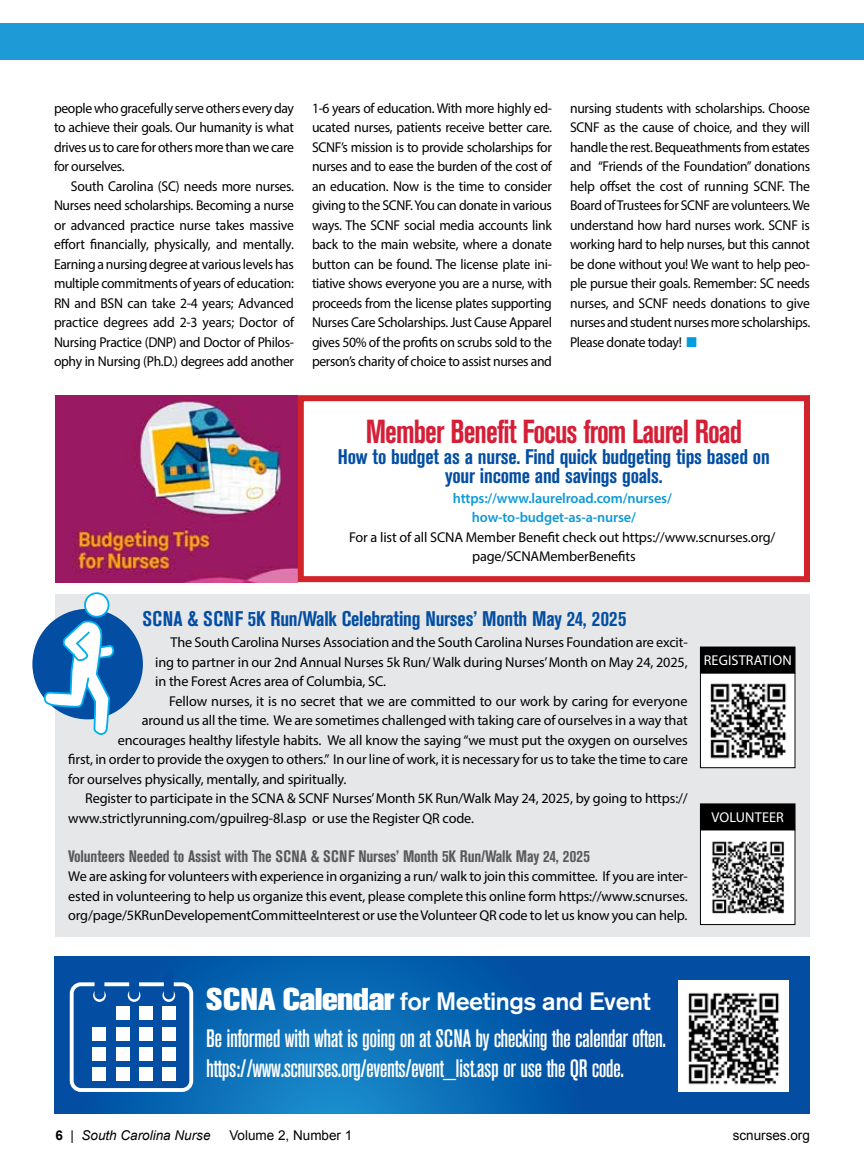
<style>
.page{position:relative;width:864px;height:1175px;background:#fff}
.page>*{position:absolute;margin:0;border:0;box-sizing:border-box;transform-origin:0 0}
.t1{font:700 condensed 33px "Akzidenz Grotesk BE";letter-spacing:-.03em;color:#d41f37;scale:.9 1}
.t2{font:500 condensed 24.9px/36.8px "Akzidenz Grotesk BE";letter-spacing:-.02em;color:#fff}
.t3{font:700 condensed 21px/19.5px "Akzidenz Grotesk BE";letter-spacing:-.01em;color:#034ea2;text-align:center}
.t4{font:700 condensed 16.5px "Akzidenz Grotesk BE";letter-spacing:-.01em;color:#58595b}
.t5{font:14.25px/19.5px "Myriad Pro";letter-spacing:-.01em;color:#000;text-align:justify;scale:.96 1}
.t6{font:14.25px/19.5px "Myriad Pro";letter-spacing:-.01em;color:#000;text-align:justify}
.t7{font:600 14.25px/19.5px "Myriad Pro";letter-spacing:-.01em;color:#109ad6}
.t8{font:14.25px "Myriad Pro";letter-spacing:.01em;color:#fff}
.t9{font:13.5px "Arial";color:#000}
.t10{font:italic 13.5px "Arial";color:#000}
.s1{color:#009cde}
.s2{font-weight:800;font-stretch:normal;font-size:31.2px}
.s3{font-stretch:normal}
.s4{font-weight:700;font-style:normal}
.s5{font-style:normal}
</style>
<div class="page">
<div style="left:0;top:23px;width:864px;height:36px;background:#1e9ad6"></div>
<hr style="left:56px;top:1113px;width:754px;height:1px;background:#000">
<img style="left:56px;top:395px;width:242px;height:187px">
<div style="left:298px;top:395px;width:512px;height:187px;border:6px solid #d2232a"></div>
<div style="left:55px;top:594px;width:755px;height:342px;background:#e6e7e8"></div>
<img style="left:702px;top:674px;width:91px;height:92px">
<div style="left:700px;top:672px;width:95px;height:96px;border:1px solid #000"></div>
<div style="left:700px;top:647px;width:95px;height:25px;background:#000"></div>
<div style="left:700px;top:646px;width:95px;height:27px;border:1px solid #000"></div>
<img style="left:702px;top:831px;width:91px;height:92px">
<div style="left:700px;top:829px;width:95px;height:96px;border:1px solid #000"></div>
<div style="left:700px;top:804px;width:95px;height:25px;background:#000"></div>
<div style="left:700px;top:803px;width:95px;height:27px;border:1px solid #000"></div>
<div style="left:32px;top:609px;width:111px;height:110px;background:#034ea2;border-radius:50%"></div>
<div style="left:85px;top:593px;width:24px;height:24px;background:#fff;border-radius:50%"></div>
<div style="left:84px;top:592px;width:25px;height:25px;border:2px solid #00aeef;border-radius:50%"></div>
<svg style="left:43px;top:618px;width:72px;height:117px"></svg>
<div style="left:54px;top:956px;width:756px;height:157px;background:#034ea2"></div>
<svg style="left:84px;top:957px;width:463px;height:156px"></svg>
<img style="left:679px;top:980px;width:109px;height:111px">
<div style="left:72px;top:984px;width:119px;height:106px;background:#034ea2;border-radius:9px"></div>
<div style="left:70px;top:982px;width:123px;height:109px;border:4px solid #fff;border-radius:9px"></div>
<div style="left:93px;top:1027px;width:13px;height:13px;background:#fff"></div>
<div style="left:93px;top:1047px;width:13px;height:13px;background:#fff"></div>
<div style="left:93px;top:1067px;width:13px;height:13px;background:#fff"></div>
<div style="left:116px;top:1006px;width:13px;height:13px;background:#fff"></div>
<svg style="left:162px;top:989px;width:13px;height:12px"></svg>
<svg style="left:93px;top:989px;width:13px;height:12px"></svg>
<svg style="left:128px;top:989px;width:12px;height:12px"></svg>
<div style="left:116px;top:1027px;width:13px;height:13px;background:#fff"></div>
<div style="left:116px;top:1047px;width:13px;height:13px;background:#fff"></div>
<div style="left:116px;top:1067px;width:13px;height:13px;background:#fff"></div>
<div style="left:139px;top:1006px;width:13px;height:13px;background:#fff"></div>
<div style="left:139px;top:1027px;width:13px;height:13px;background:#fff"></div>
<div style="left:139px;top:1047px;width:13px;height:13px;background:#fff"></div>
<div style="left:139px;top:1067px;width:13px;height:13px;background:#fff"></div>
<div style="left:162px;top:1006px;width:13px;height:13px;background:#fff"></div>
<div style="left:162px;top:1027px;width:13px;height:13px;background:#fff"></div>
<div style="left:162px;top:1047px;width:13px;height:13px;background:#fff"></div>
<div style="left:162px;top:1067px;width:13px;height:13px;background:#fff"></div>
<div style="left:95px;top:970px;width:9px;height:29px;background:#034ea2;border-radius:5px"></div>
<div style="left:129px;top:970px;width:10px;height:29px;background:#034ea2;border-radius:5px"></div>
<div style="left:164px;top:970px;width:10px;height:29px;background:#034ea2;border-radius:5px"></div>
<p class="t5" style="left:54px;top:98px;width:252px">people who gracefully serve others every day to achieve their goals. Our humanity is what drives us to care for others more than we care for ourselves.</p>
<p class="t5" style="left:54px;top:176px;width:252px;text-indent:17px">South Carolina (SC) needs more nurses.<br>Nurses need scholarships. Becoming a nurse or advanced practice nurse takes massive effort financially, physically, and mentally.<br>Earning a nursing degree at various levels has multiple commitments of years of education:<br>RN and BSN can take 2-4 years; Advanced practice degrees add 2-3 years; Doctor of Nursing Practice (DNP) and Doctor of Philos&shy;ophy in Nursing (Ph.D.) degrees add another</p>
<p class="t5" style="left:312px;top:98px;width:252px">1-6 years of education. With more highly ed&shy;ucated nurses, patients receive better care.<br>SCNF’s mission is to provide scholarships for nurses and to ease the burden of the cost of an education. Now is the time to consider giving to the SCNF. You can donate in various ways. The SCNF social media accounts link back to the main website, where a donate button can be found. The license plate ini&shy;tiative shows everyone you are a nurse, with proceeds from the license plates supporting Nurses Care Scholarships. Just Cause Apparel gives 50% of the profits on scrubs sold to the person’s charity of choice to assist nurses and</p>
<p class="t5" style="left:570px;top:98px;width:252px">nursing students with scholarships. Choose SCNF as the cause of choice, and they will handle the rest. Bequeathments from estates and “Friends of the Foundation” donations help offset the cost of running SCNF. The Board of Trustees for SCNF are volunteers. We understand how hard nurses work. SCNF is working hard to help nurses, but this cannot be done without you! We want to help peo&shy;ple pursue their goals. Remember: SC needs nurses, and SCNF needs donations to give nurses and student nurses more scholarships.<br>Please donate today! <span class="s1">■</span></p>
<h1 class="t1" style="left:366px;top:413px;width:420px">Member Benefit Focus from Laurel Road</h1>
<h3 class="t3" style="left:338px;top:447px;width:433px">How to budget as a nurse. Find quick budgeting tips based on your income and savings goals.</h3>
<p class="t7" style="left:472px;top:488px;width:201px;text-indent:-19px">https://www.laurelroad.com/nurses/ how-to-budget-as-a-nurse/</p>
<p class="t6" style="left:472px;top:527px;width:305px;text-indent:-123px">For a list of all SCNA Member Benefit check out https://www.scnurses.org/ page/SCNAMemberBenefits</p>
<h3 class="t3" style="left:142px;top:609px;width:486px">SCNA &amp; SCNF 5K Run/Walk Celebrating Nurses’ Month May 24, 2025</h3>
<p class="t6" style="left:155px;top:632px;width:534px;text-indent:15px">The South Carolina Nurses Association and the South Carolina Nurses Foundation are excit&shy;ing to partner in our 2nd Annual Nurses 5k Run/ Walk during Nurses’ Month on May 24, 2025, in the Forest Acres area of Columbia, SC.</p>
<p class="t6" style="left:169px;top:691px;width:520px">Fellow nurses, it is no secret that we are committed to our work by caring for everyone</p>
<p class="t6" style="left:142px;top:710px;width:548px">around us all the time. We are sometimes challenged with taking care of ourselves in a way that</p>
<p class="t6" style="left:118px;top:730px;width:571px">encourages healthy lifestyle habits. We all know the saying “we must put the oxygen on ourselves</p>
<p class="t6" style="left:68px;top:749px;width:621px">first, in order to provide the oxygen to others.” In our line of work, it is necessary for us to take the time to care</p>
<p class="t6" style="left:68px;top:769px;width:280px">for ourselves physically, mentally, and spiritually.</p>
<p class="t6" style="left:85px;top:788px;width:604px">Register to participate in the SCNA &amp; SCNF Nurses’ Month 5K Run/Walk May 24, 2025, by going to https://</p>
<p class="t6" style="left:68px;top:808px;width:407px">www.strictlyrunning.com/gpuilreg-8l.asp or use the Register QR code.</p>
<p class="t4" style="left:68px;top:846px;width:523px">Volunteers Needed to Assist with The SCNA &amp; SCNF Nurses’ Month 5K Run/Walk May 24, 2025</p>
<p class="t6" style="left:68px;top:866px;width:621px">We are asking for volunteers with experience in organizing a run/ walk to join this committee. If you are inter&shy;ested in volunteering to help us organize this event, please complete this online form https://www.scnurses. org/page/5KRunDevelopementCommitteeInterest or use the Volunteer QR code to let us know you can help.</p>
<p class="t8" style="left:704px;top:651px;width:90px">REGISTRATION</p>
<p class="t8" style="left:711px;top:808px;width:74px">VOLUNTEER</p>
<h2 class="t2" style="left:206px;top:984px;width:462px"><span class="s2">SCNA Calendar</span> <span class="s3">for Meetings and Event<br></span>Be informed with what is going on at SCNA by checking the calendar often.</h2>
<h2 class="t2" style="left:206px;top:1050px;width:420px">https://www.scnurses.org/events/event_list.asp or use the QR code.</h2>
<p class="t10" style="left:56px;top:1126px;width:157px"><span class="s4">6</span> <span class="s5">|</span> South Carolina Nurse</p>
<p class="t9" style="left:229px;top:1126px;width:125px">Volume 2, Number 1</p>
<p class="t9" style="left:733px;top:1126px;width:79px">scnurses.org</p>
</div>
